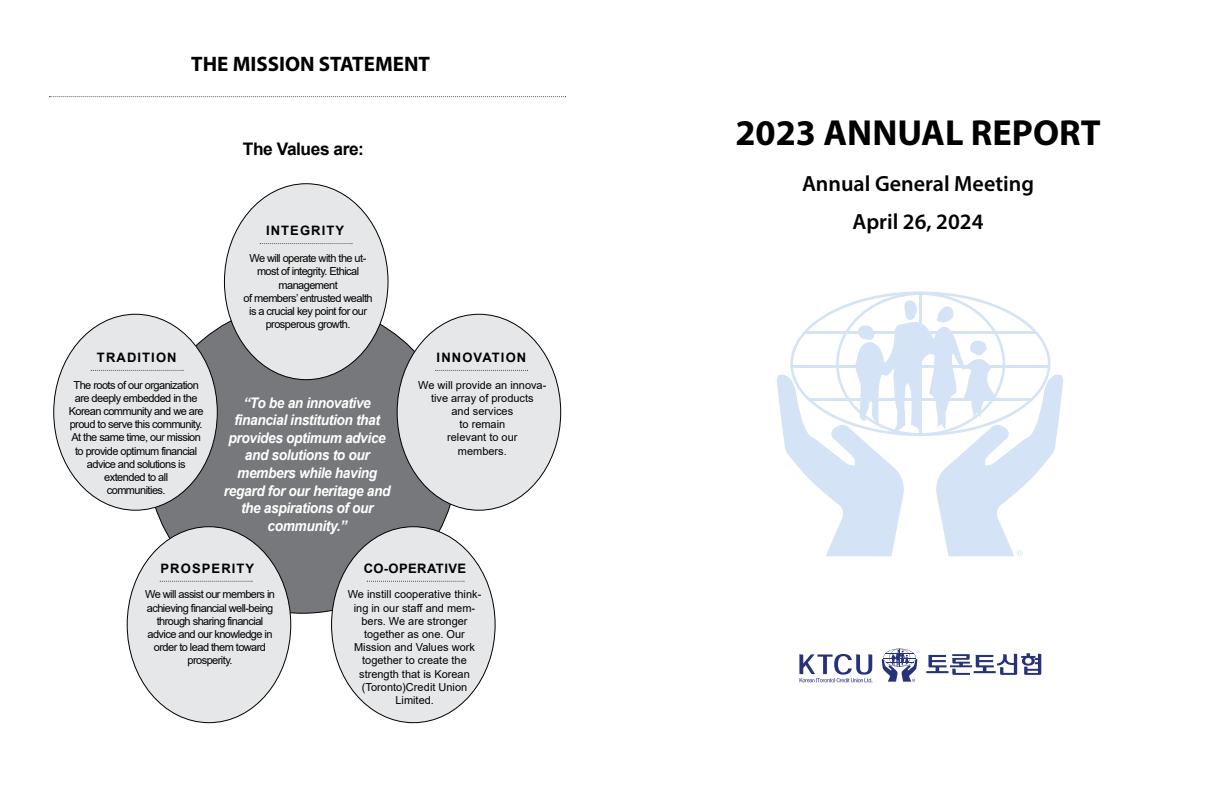
<style>
.page{position:relative;width:1224px;height:792px;background:#fff}
.page>*{position:absolute;margin:0;border:0;box-sizing:border-box;transform-origin:0 0}
.t1{font:700 36.4px "Myriad Pro";color:#000}
.t2{font:600 22px/37.5px "Myriad Pro";color:#000;text-align:center}
.t3{font:700 21px "Myriad Pro";color:#000}
.t4{font:19px "YDIYGO340";color:#000}
.t5{font:700 17.3px "Arial";letter-spacing:-.025em;color:#000}
.t6{font:italic 700 14.6px/17.6px "Arial";letter-spacing:-.025em;color:#fff;text-align:center;scale:.93 1}
.t7{font:700 13px "Arial";letter-spacing:.085em;color:#000}
.t8{font:700 13px "Arial";letter-spacing:.035em;color:#000}
.t9{font:11px/13.2px "Arial";letter-spacing:-.05em;color:#000;text-align:center}
.t10{font:11px/13.2px "Arial";color:#000;text-align:center}
</style>
<div class="page">
<div style="left:156px;top:324px;width:293px;height:290px;background:#77787b"></div>
<svg style="left:49px;top:96px;width:517px;height:1px"></svg>
<svg style="left:224px;top:183px;width:165px;height:197px;background:#d9dadb"></svg>
<svg style="left:53px;top:314px;width:165px;height:197px;background:#ddddde"></svg>
<svg style="left:127px;top:526px;width:164px;height:197px"></svg>
<svg style="left:331px;top:526px;width:165px;height:197px"></svg>
<svg style="left:397px;top:314px;width:164px;height:197px;background:#dcddde"></svg>
<svg style="left:926px;top:653px;width:115px;height:22px"></svg>
<svg style="left:882px;top:649px;width:35px;height:33px"></svg>
<svg style="left:799px;top:654px;width:73px;height:28px"></svg>
<svg style="left:777px;top:291px;width:286px;height:265px"></svg>
<h3 class="t3" style="left:191px;top:50px;width:240px">THE MISSION STATEMENT</h3>
<h3 class="t4" style="left:212px;top:64px;width:198px">The Mission Statement</h3>
<h3 class="t5" style="left:243px;top:136px;width:123px">THE VALUES ARE:</h3>
<p class="t7" style="left:266px;top:222px;width:80px">INTEGRITY</p>
<p class="t7" style="left:97px;top:348px;width:81px">TRADITION</p>
<p class="t9" style="left:69px;top:378px;width:136px">The roots of our organization are deeply embedded in the<br>Korean community and we are proud to serve this community.<br>At the same time, our mission to provide optimum financial advice and solutions is extended to all<br>communities.</p>
<p class="t9" style="left:244px;top:252px;width:131px">We will operate with the ut&shy;most of integrity. Ethical management<br>of members’ entrusted wealth is a crucial key point for our prosperous growth.</p>
<h3 class="t6" style="left:224px;top:394px;width:181px">“To be an innovative financial institution that provides optimum advice and solutions to our members while having regard for our heritage and the aspirations of our community.”</h3>
<p class="t7" style="left:437px;top:348px;width:91px">INNOVATION</p>
<p class="t10" style="left:418px;top:378px;width:130px">We will provide an innova&shy;tive array of products<br>and services<br>to remain<br>relevant to our<br>members.</p>
<p class="t7" style="left:161px;top:559px;width:95px">PROSPERITY</p>
<p class="t8" style="left:364px;top:559px;width:104px">CO-OPERATIVE</p>
<p class="t9" style="left:145px;top:588px;width:131px">We will assist our members in achieving financial well-being through sharing financial advice and our knowledge in order to lead them toward prosperity.</p>
<p class="t10" style="left:348px;top:588px;width:135px">We instill cooperative think&shy;ing in our staff and mem&shy;bers. We are stronger together as one. Our<br>Mission and Values work together to create the strength that is Korean (Toronto)Credit Union<br>Limited.</p>
<h1 class="t1" style="left:735px;top:109px;width:367px">2023 ANNUAL REPORT</h1>
<h2 class="t2" style="left:802px;top:165px;width:233px">Annual General Meeting<br>April 26, 2024</h2>
</div>
